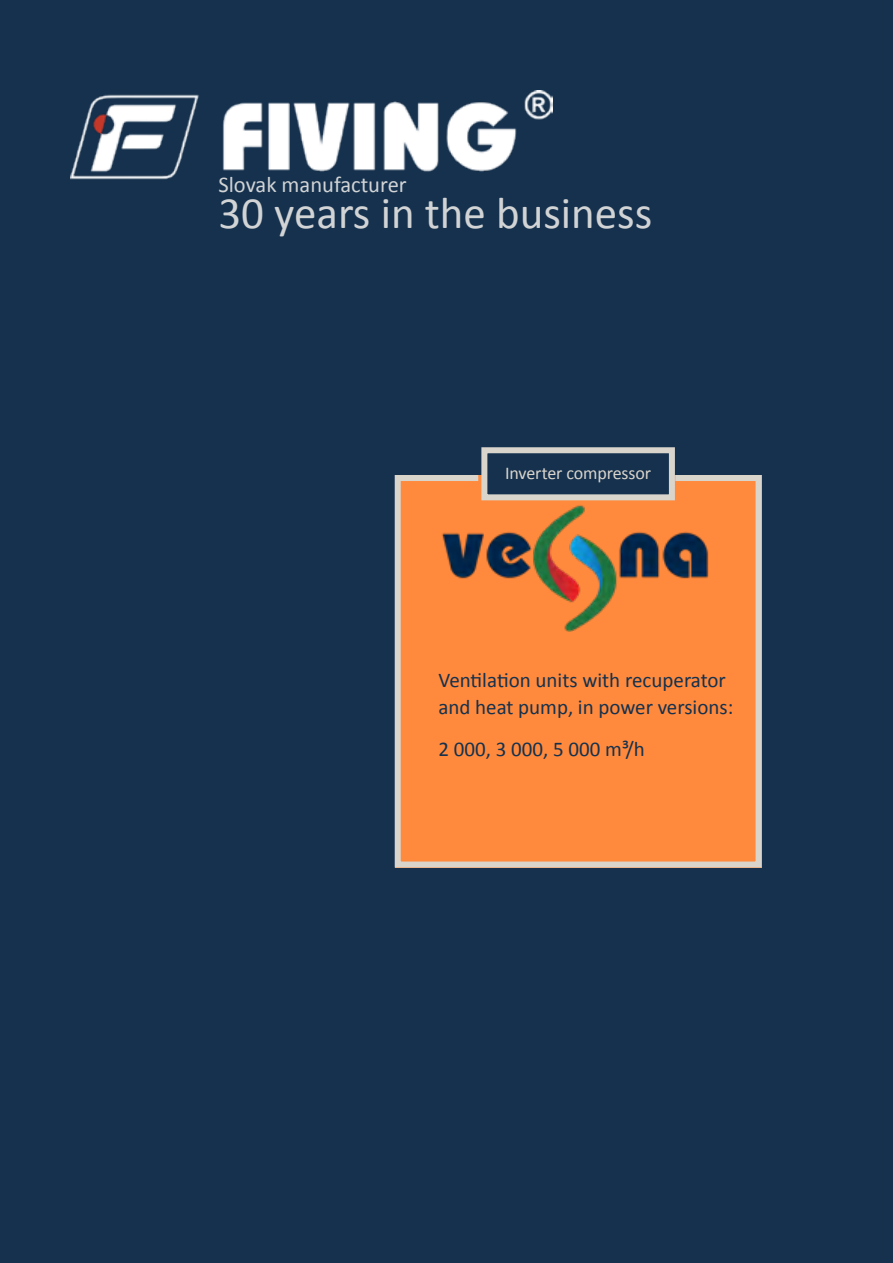
<style>
.page{position:relative;width:893px;height:1263px;background:#15314e}
.page>*{position:absolute;margin:0;border:0;box-sizing:border-box;transform-origin:0 0}
.t1{font:45px "Calibri";color:#d1d3d4}
.t2{font:22.5px "Calibri";color:#d1d3d4}
.t3{font:21px/27px "Calibri";color:#15314e}
.t4{font:18px "Calibri";letter-spacing:-.01em;color:#dad5cc}
</style>
<div class="page">
<img style="left:71px;top:90px;width:481px;height:90px">
<div style="left:481px;top:447px;width:194px;height:53px;background:#15314e;border:6px solid #dad5cc"></div>
<svg style="left:394px;top:472px;width:368px;height:396px"></svg>
<div style="left:499px;top:466px;width:159px;height:17px;background:#15314e"></div>
<p class="t2" style="left:218px;top:171px;width:190px">Slovak manufacturer</p>
<h1 class="t1" style="left:218px;top:185px;width:435px">30 years in the business</h1>
<p class="t4" style="left:505px;top:462px;width:147px">Inverter compressor</p>
<p class="t3" style="left:438px;top:665px;width:296px">Ventilation units with recuperator and heat pump, in power versions:</p>
<p class="t3" style="left:438px;top:734px;width:208px">2 000, 3 000, 5 000 m³/h</p>
</div>
